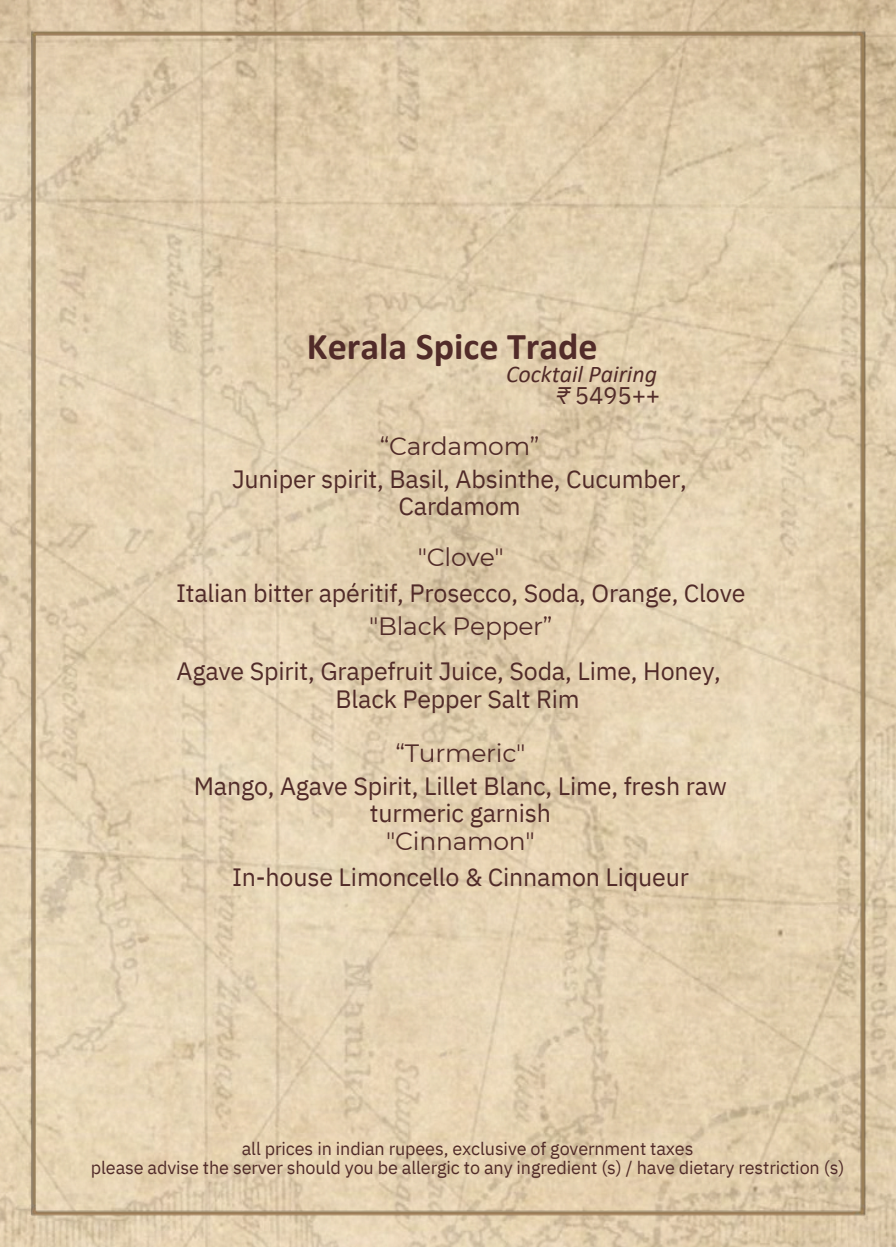
<style>
.page{position:relative;width:896px;height:1248px;background:#fff}
.page>*{position:absolute;margin:0;border:0;box-sizing:border-box;transform-origin:0 0}
.t1{font:700 38px "Calibri";color:#512b29}
.t2{font:25px/27px "IBM Plex Sans";letter-spacing:-.01em;color:#512b29;text-align:center}
.t3{font:25px "Montserrat";letter-spacing:-.01em;color:#512b29}
.t4{font:italic 24px "Calibri";color:#512b29}
.t5{font:24px "IBM Plex Sans";color:#512b29}
.t6{font:18px/19.6px "IBM Plex Sans";letter-spacing:-.01em;color:#512b29;text-align:center}
.s1{font-style:italic}
</style>
<div class="page">
<img style="left:0;top:0;width:896px;height:1247px">
<img style="left:22px;top:22px;width:852px;height:1203px">
<h1 class="t1" style="left:307px;top:331px;width:292px">Kerala Spice Trade</h1>
<p class="t4" style="left:506px;top:364px;width:153px">Cocktail Pairing</p>
<p class="t5" style="left:555px;top:380px;width:106px"><span class="s1">₹</span> 5495++</p>
<p class="t3" style="left:380px;top:430px;width:161px">“Cardamom”</p>
<p class="t2" style="left:232px;top:465px;width:456px">Juniper spirit, Basil, Absinthe, Cucumber,<br>Cardamom</p>
<p class="t3" style="left:418px;top:542px;width:87px">"Clove"</p>
<p class="t2" style="left:176px;top:580px;width:571px">Italian bitter apéritif, Prosecco, Soda, Orange, Clove</p>
<p class="t3" style="left:369px;top:611px;width:185px">"Black Pepper”</p>
<p class="t2" style="left:335px;top:657px;width:387px;line-height:28px;text-align:left;text-indent:-159px">Agave Spirit, Grapefruit Juice, Soda, Lime, Honey,<br>Black Pepper Salt Rim</p>
<p class="t3" style="left:395px;top:738px;width:131px">“Turmeric"</p>
<p class="t2" style="left:194px;top:772px;width:535px">Mango, Agave Spirit, Lillet Blanc, Lime, fresh raw turmeric garnish</p>
<p class="t3" style="left:386px;top:826px;width:150px">"Cinnamon"</p>
<p class="t2" style="left:232px;top:864px;width:458px">In-house Limoncello &amp; Cinnamon Liqueur</p>
<p class="t6" style="left:91px;top:1138px;width:755px">all prices in indian rupees, exclusive of government taxes<br>please advise the server should you be allergic to any ingredient (s) / have dietary restriction (s)</p>
</div>
